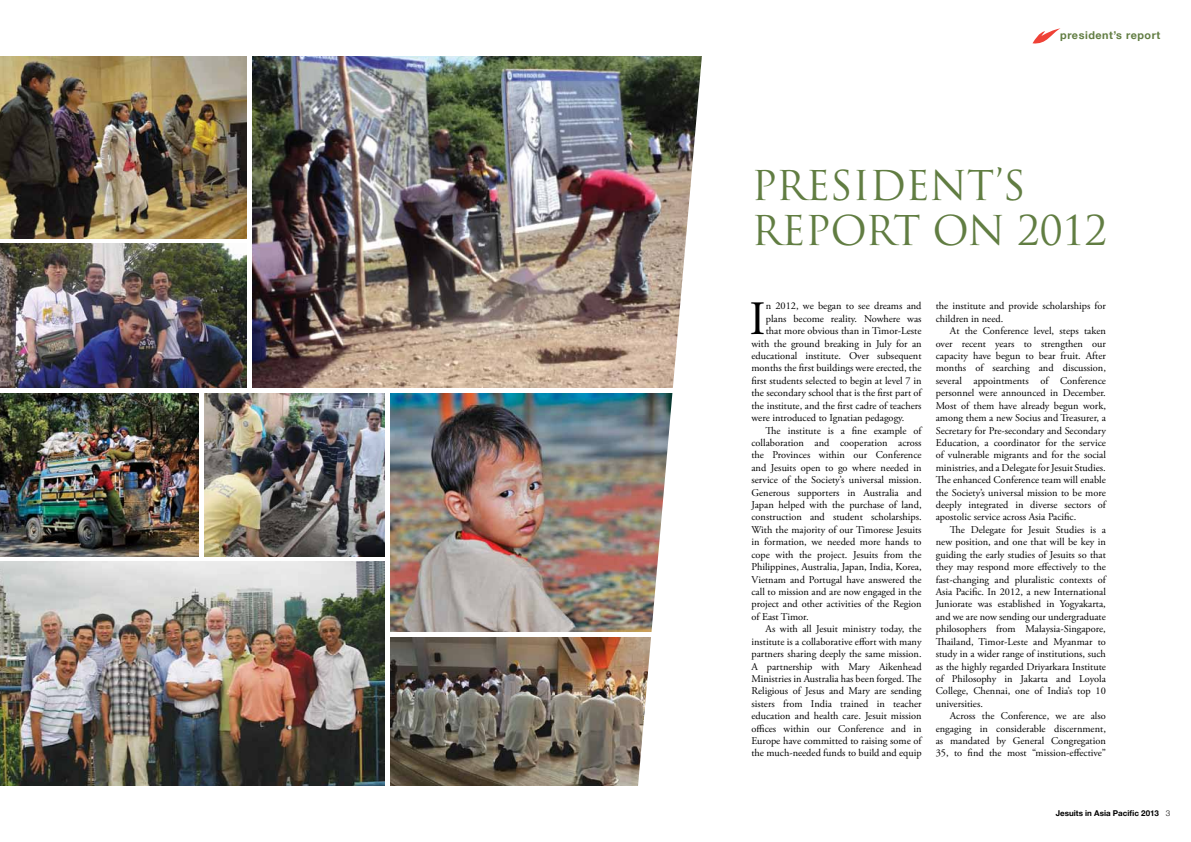
<style>
.page{position:relative;width:1191px;height:842px;background:#fff}
.page>*{position:absolute;margin:0;border:0;box-sizing:border-box;transform-origin:0 0}
.t1{font:47.8px "Adobe Garamond Pro";color:#000}
.t2{font:40px/45px "Trajan Pro";letter-spacing:-.01em;color:#617d42}
.t3{font:700 10.8px "Helvetica Neue";letter-spacing:.05em;color:#617d42}
.t4{font:10.4px/12.4px "Adobe Garamond Pro";letter-spacing:-.01em;color:#000;text-align:justify}
.t5{font:700 8px "Helvetica Neue";color:#000}
.s1{font-weight:300}
</style>
<div class="page">
<img style="left:390px;top:637px;width:243px;height:148px">
<svg style="left:1032px;top:28px;width:28px;height:16px"></svg>
<img style="left:0;top:244px;width:247px;height:144px">
<img style="left:0;top:562px;width:385px;height:223px">
<img style="left:252px;top:57px;width:381px;height:331px">
<img style="left:0;top:57px;width:247px;height:181px">
<img style="left:390px;top:393px;width:243px;height:239px">
<img style="left:0;top:393px;width:198px;height:163px">
<img style="left:633px;top:56px;width:69px;height:730px">
<img style="left:204px;top:393px;width:181px;height:163px">
<p class="t3" style="left:1060px;top:25px;width:101px">president’s report</p>
<h2 class="t2" style="left:751px;top:163px;width:357px">PRESIDENT’S<br>REPORT ON 2012</h2>
<h1 class="t1" style="left:749px;top:290px;width:18px">I</h1>
<p class="t4" style="left:766px;top:300px;width:157px">n 2012, we began to see dreams and</p>
<p class="t4" style="left:766px;top:313px;width:157px">plans become reality. Nowhere was</p>
<p class="t4" style="left:766px;top:325px;width:157px">that more obvious than in Timor-Leste</p>
<p class="t4" style="left:751px;top:337px;width:172px">with the ground breaking in July for an</p>
<p class="t4" style="left:751px;top:350px;width:172px">educational institute. Over subsequent</p>
<p class="t4" style="left:751px;top:362px;width:172px">months the first buildings were erected, the</p>
<p class="t4" style="left:751px;top:375px;width:172px">first students selected to begin at level 7 in</p>
<p class="t4" style="left:751px;top:387px;width:173px">the secondary school that is the first part of</p>
<p class="t4" style="left:751px;top:400px;width:172px">the institute, and the first cadre of teachers</p>
<p class="t4" style="left:751px;top:412px;width:155px">were introduced to Ignatian pedagogy.</p>
<p class="t4" style="left:765px;top:424px;width:159px">The institute is a fine example of</p>
<p class="t4" style="left:751px;top:437px;width:172px">collaboration and cooperation across</p>
<p class="t4" style="left:751px;top:449px;width:172px">the Provinces within our Conference</p>
<p class="t4" style="left:751px;top:462px;width:172px">and Jesuits open to go where needed in</p>
<p class="t4" style="left:751px;top:474px;width:172px">service of the Society’s universal mission.</p>
<p class="t4" style="left:751px;top:486px;width:172px">Generous supporters in Australia and</p>
<p class="t4" style="left:751px;top:499px;width:172px">Japan helped with the purchase of land,</p>
<p class="t4" style="left:751px;top:511px;width:172px">construction and student scholarships.</p>
<p class="t4" style="left:751px;top:524px;width:172px">With the majority of our Timorese Jesuits</p>
<p class="t4" style="left:751px;top:536px;width:172px">in formation, we needed more hands to</p>
<p class="t4" style="left:751px;top:549px;width:172px">cope with the project. Jesuits from the</p>
<p class="t4" style="left:751px;top:561px;width:172px">Philippines, Australia, Japan, India, Korea,</p>
<p class="t4" style="left:751px;top:573px;width:172px">Vietnam and Portugal have answered the</p>
<p class="t4" style="left:751px;top:586px;width:172px">call to mission and are now engaged in the</p>
<p class="t4" style="left:751px;top:598px;width:172px">project and other activities of the Region</p>
<p class="t4" style="left:751px;top:611px;width:59px">of East Timor.</p>
<p class="t4" style="left:765px;top:623px;width:157px">As with all Jesuit ministry today, the</p>
<p class="t4" style="left:751px;top:635px;width:172px">institute is a collaborative effort with many</p>
<p class="t4" style="left:751px;top:648px;width:172px">partners sharing deeply the same mission.</p>
<p class="t4" style="left:751px;top:660px;width:172px">A partnership with Mary Aikenhead</p>
<p class="t4" style="left:751px;top:673px;width:172px">Ministries in Australia has been forged. The</p>
<p class="t4" style="left:751px;top:685px;width:172px">Religious of Jesus and Mary are sending</p>
<p class="t4" style="left:751px;top:698px;width:172px">sisters from India trained in teacher</p>
<p class="t4" style="left:751px;top:710px;width:172px">education and health care. Jesuit mission</p>
<p class="t4" style="left:751px;top:722px;width:172px">offices within our Conference and in</p>
<p class="t4" style="left:751px;top:735px;width:173px">Europe have committed to raising some of</p>
<p class="t4" style="left:751px;top:747px;width:172px">the much-needed funds to build and equip</p>
<p class="t4" style="left:935px;top:300px;width:172px">the institute and provide scholarships for children in need.</p>
<p class="t4" style="left:935px;top:325px;width:173px;text-indent:14px">At the Conference level, steps taken over recent years to strengthen our capacity have begun to bear fruit. After months of searching and discussion, several appointments of Conference personnel were announced in December.<br>Most of them have already begun work, among them a new Socius and Treasurer, a Secretary for Pre-secondary and Secondary Education, a coordinator for the service of vulnerable migrants and for the social ministries, and a Delegate for Jesuit Studies.<br>The enhanced Conference team will enable the Society’s universal mission to be more deeply integrated in diverse sectors of apostolic service across Asia Pacific.</p>
<p class="t4" style="left:935px;top:524px;width:173px;text-indent:14px">The Delegate for Jesuit Studies is a new position, and one that will be key in guiding the early studies of Jesuits so that they may respond more effectively to the fast-changing and pluralistic contexts of Asia Pacific. In 2012, a new International Juniorate was established in Yogyakarta, and we are now sending our undergraduate philosophers from Malaysia-Singapore, Thailand, Timor-Leste and Myanmar to study in a wider range of institutions, such as the highly regarded Driyarkara Institute of Philosophy in Jakarta and Loyola College, Chennai, one of India’s top 10 universities.</p>
<p class="t4" style="left:935px;top:710px;width:172px;text-indent:14px">Across the Conference, we are also engaging in considerable discernment, as mandated by General Congregation 35, to find the most “mission-effective”</p>
<p class="t5" style="left:1055px;top:806px;width:116px">Jesuits in Asia Pacific 2013 <span class="s1">3</span></p>
</div>
